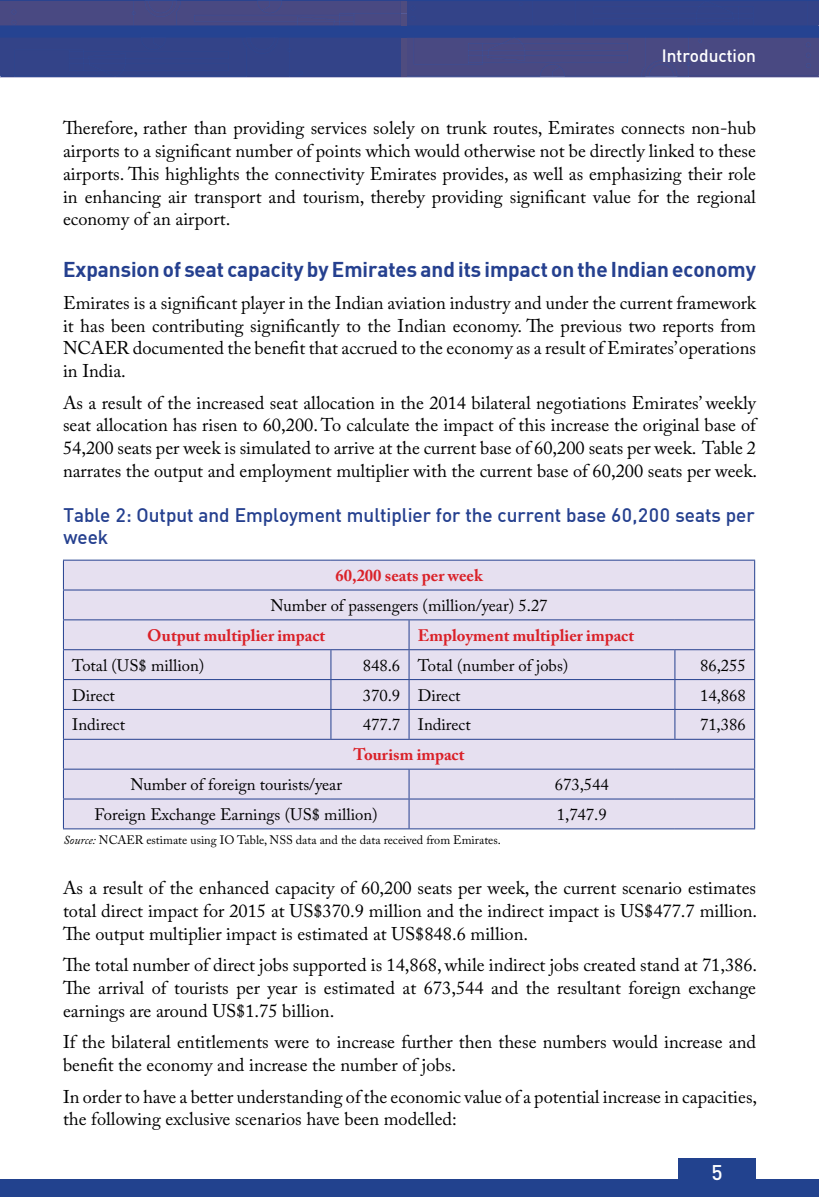
<style>
.page{position:relative;width:819px;height:1197px;background:#fff}
.page>*{position:absolute;margin:0;border:0;box-sizing:border-box;transform-origin:0 0}
.t1{font:700 21px "Sapient Sans";color:#25408f}
.t2{font:500 21px "DIN";color:#fff}
.t3{font:500 19.25px/22.8px "Sapient Sans";color:#25408f}
.t4{font:18.38px/22.8px "Adobe Caslon Pro";color:#000;text-align:justify}
.t5{font:500 17.5px "Sapient Sans";color:#fff}
.t6{font:16.62px "Adobe Caslon Pro";color:#000}
.t7{font:700 16.62px "Adobe Caslon Pro";color:#da2128}
.t8{font:12.25px "Adobe Caslon Pro";color:#000}
.s1{font-style:italic}
</style>
<div class="page">
<svg style="left:0;top:0;width:819px;height:78px;background:#3b4788"></svg>
<div style="left:0;top:1180px;width:819px;height:17px;background:#22428e"></div>
<div style="left:678px;top:1158px;width:78px;height:33px;background:#22428e"></div>
<div style="left:64px;top:561px;width:690px;height:267px;background:#e6e0f0"></div>
<hr style="left:63px;top:590px;width:268px;height:1px;background:#25408f">
<hr style="left:331px;top:590px;width:78px;height:1px;background:#25408f">
<hr style="left:409px;top:590px;width:266px;height:1px;background:#25408f">
<hr style="left:675px;top:590px;width:80px;height:1px;background:#25408f">
<hr style="left:63px;top:649px;width:268px;height:1px;background:#25408f">
<hr style="left:331px;top:649px;width:78px;height:1px;background:#25408f">
<hr style="left:409px;top:649px;width:266px;height:1px;background:#25408f">
<hr style="left:675px;top:649px;width:80px;height:1px;background:#25408f">
<hr style="left:63px;top:679px;width:268px;height:1px;background:#25408f">
<hr style="left:331px;top:679px;width:78px;height:1px;background:#25408f">
<hr style="left:409px;top:679px;width:266px;height:1px;background:#25408f">
<hr style="left:675px;top:679px;width:80px;height:1px;background:#25408f">
<hr style="left:63px;top:709px;width:268px;height:1px;background:#25408f">
<hr style="left:331px;top:709px;width:78px;height:1px;background:#25408f">
<svg style="left:331px;top:650px;width:1px;height:89px"></svg>
<hr style="left:409px;top:709px;width:266px;height:1px;background:#25408f">
<svg style="left:409px;top:620px;width:1px;height:119px"></svg>
<hr style="left:675px;top:709px;width:80px;height:1px;background:#25408f">
<svg style="left:674px;top:650px;width:1px;height:89px"></svg>
<hr style="left:63px;top:739px;width:268px;height:1px;background:#25408f">
<hr style="left:331px;top:739px;width:78px;height:1px;background:#25408f">
<hr style="left:409px;top:739px;width:266px;height:1px;background:#25408f">
<hr style="left:675px;top:739px;width:80px;height:1px;background:#25408f">
<hr style="left:63px;top:769px;width:268px;height:1px;background:#25408f">
<hr style="left:331px;top:769px;width:78px;height:1px;background:#25408f">
<hr style="left:409px;top:769px;width:266px;height:1px;background:#25408f">
<hr style="left:675px;top:769px;width:80px;height:1px;background:#25408f">
<svg style="left:409px;top:770px;width:1px;height:58px"></svg>
<hr style="left:63px;top:560px;width:268px;height:1px;background:#25408f">
<hr style="left:331px;top:560px;width:78px;height:1px;background:#25408f">
<hr style="left:409px;top:560px;width:266px;height:1px;background:#25408f">
<hr style="left:675px;top:560px;width:80px;height:1px;background:#25408f">
<hr style="left:63px;top:619px;width:268px;height:1px;background:#25408f">
<hr style="left:331px;top:619px;width:78px;height:1px;background:#25408f">
<hr style="left:409px;top:619px;width:266px;height:1px;background:#25408f">
<hr style="left:675px;top:619px;width:80px;height:1px;background:#25408f">
<hr style="left:63px;top:799px;width:268px;height:1px;background:#25408f">
<svg style="left:63px;top:561px;width:1px;height:267px"></svg>
<hr style="left:331px;top:799px;width:78px;height:1px;background:#25408f">
<hr style="left:409px;top:799px;width:266px;height:1px;background:#25408f">
<hr style="left:675px;top:799px;width:80px;height:1px;background:#25408f">
<svg style="left:754px;top:561px;width:1px;height:267px"></svg>
<hr style="left:63px;top:828px;width:268px;height:1px;background:#25408f">
<hr style="left:331px;top:828px;width:78px;height:1px;background:#25408f">
<hr style="left:409px;top:828px;width:266px;height:1px;background:#25408f">
<hr style="left:675px;top:828px;width:80px;height:1px;background:#25408f">
<p class="t5" style="left:662px;top:45px;width:96px">Introduction</p>
<p class="t4" style="left:63px;top:117px;width:695px">Therefore, rather than providing services solely on trunk routes, Emirates connects non-hub airports to a significant number of points which would otherwise not be directly linked to these airports. This highlights the connectivity Emirates provides, as well as emphasizing their role in enhancing air transport and tourism, thereby providing significant value for the regional economy of an airport.</p>
<p class="t1" style="left:63px;top:256px;width:694px">Expansion of seat capacity by Emirates and its impact on the Indian economy</p>
<p class="t4" style="left:63px;top:291px;width:695px">Emirates is a significant player in the Indian aviation industry and under the current framework it has been contributing significantly to the Indian economy. The previous two reports from NCAER documented the benefit that accrued to the economy as a result of Emirates’ operations in India.</p>
<p class="t4" style="left:63px;top:391px;width:696px">As a result of the increased seat allocation in the 2014 bilateral negotiations Emirates’ weekly seat allocation has risen to 60,200. To calculate the impact of this increase the original base of 54,200 seats per week is simulated to arrive at the current base of 60,200 seats per week. Table 2 narrates the output and employment multiplier with the current base of 60,200 seats per week.</p>
<p class="t3" style="left:63px;top:503px;width:693px">Table 2: Output and Employment multiplier for the current base 60,200 seats per week</p>
<p class="t7" style="left:335px;top:566px;width:149px">60,200 seats per week</p>
<p class="t6" style="left:270px;top:596px;width:279px">Number of passengers (million/year) 5.27</p>
<p class="t7" style="left:147px;top:625px;width:180px">Output multiplier impact</p>
<p class="t7" style="left:418px;top:625px;width:218px">Employment multiplier impact</p>
<p class="t6" style="left:72px;top:655px;width:134px">Total (US$ million)</p>
<p class="t6" style="left:363px;top:655px;width:207px">848.6 Total (number of jobs)</p>
<p class="t6" style="left:700px;top:655px;width:47px">86,255</p>
<p class="t6" style="left:72px;top:685px;width:44px">Direct</p>
<p class="t6" style="left:363px;top:685px;width:99px">370.9 Direct</p>
<p class="t6" style="left:700px;top:685px;width:47px">14,868</p>
<p class="t6" style="left:72px;top:715px;width:54px">Indirect</p>
<p class="t6" style="left:363px;top:715px;width:109px">477.7 Indirect</p>
<p class="t6" style="left:700px;top:715px;width:47px">71,386</p>
<p class="t7" style="left:353px;top:745px;width:113px">Tourism impact</p>
<p class="t6" style="left:130px;top:775px;width:213px">Number of foreign tourists/year</p>
<p class="t6" style="left:555px;top:775px;width:56px">673,544</p>
<p class="t6" style="left:95px;top:805px;width:285px">Foreign Exchange Earnings (US$ million)</p>
<p class="t6" style="left:557px;top:805px;width:52px">1,747.9</p>
<p class="t8" style="left:63px;top:833px;width:439px"><span class="s1">Source:</span> NCAER estimate using IO Table, NSS data and the data received from Emirates.</p>
<p class="t4" style="left:63px;top:876px;width:696px">As a result of the enhanced capacity of 60,200 seats per week, the current scenario estimates total direct impact for 2015 at US$370.9 million and the indirect impact is US$477.7 million.<br>The output multiplier impact is estimated at US$848.6 million.</p>
<p class="t4" style="left:63px;top:954px;width:696px">The total number of direct jobs supported is 14,868, while indirect jobs created stand at 71,386.<br>The arrival of tourists per year is estimated at 673,544 and the resultant foreign exchange earnings are around US$1.75 billion.</p>
<p class="t4" style="left:63px;top:1031px;width:695px">If the bilateral entitlements were to increase further then these numbers would increase and benefit the economy and increase the number of jobs.</p>
<p class="t4" style="left:63px;top:1085px;width:696px">In order to have a better understanding of the economic value of a potential increase in capacities, the following exclusive scenarios have been modelled:</p>
<p class="t2" style="left:711px;top:1159px;width:13px">5</p>
</div>
